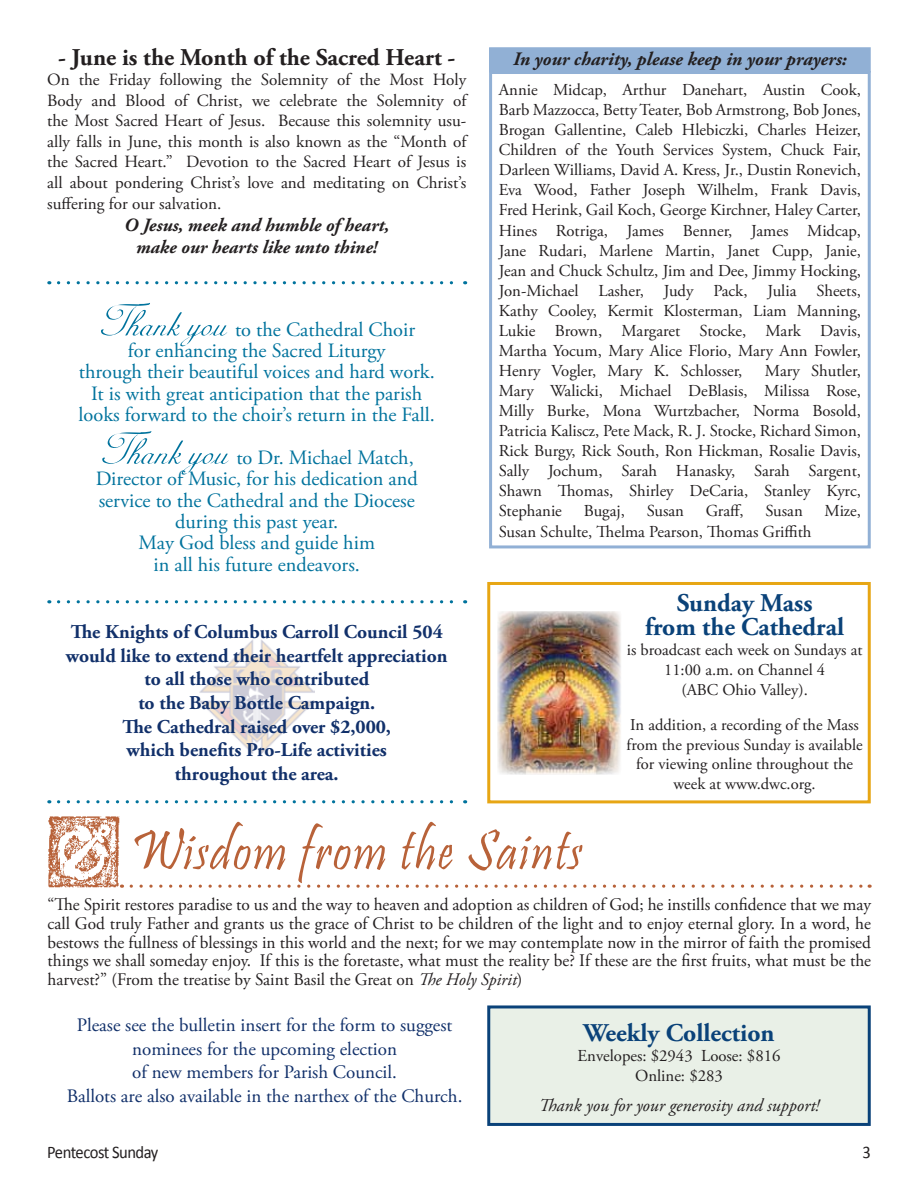
<style>
.page{position:relative;width:918px;height:1188px;background:#fff}
.page>*{position:absolute;margin:0;border:0;box-sizing:border-box;transform-origin:0 0}
.t1{font:57.45px "Pristina";letter-spacing:.04em;color:#b86239;scale:.9 1}
.t2{font:52.5px "Adine Kirnberg";color:#00739d}
.t3{font:700 25.5px/24px "Adobe Garamond Pro";color:#0a4279;text-align:center}
.t4{font:700 24px "Adobe Garamond Pro";color:#231f20}
.t5{font:20.4px "Adobe Garamond Pro";color:#00739d}
.t6{font:700 19.5px/23.7px "Adobe Garamond Pro";color:#11306a;text-align:center}
.t7{font:18.9px/23.5px "Adobe Garamond Pro";color:#11306a;text-align:center}
.t8{font:italic 700 18.9px "Adobe Garamond Pro";color:#231f20}
.t9{font:italic 700 18.6px/22.4px "Adobe Garamond Pro";color:#231f20;text-align:center}
.t10{font:italic 18px "Adobe Garamond Pro";color:#231f20}
.t11{font:17.7px/18.8px "Adobe Garamond Pro";color:#231f20;text-align:justify}
.t12{font:17.7px "Calibri";letter-spacing:-.03em;color:#231f20;scale:.93 1}
.t13{font:17.1px/20.5px "Adobe Garamond Pro";color:#231f20;text-align:justify}
.t14{font:16.65px/20.1px "Adobe Garamond Pro";color:#231f20;text-align:justify}
.t15{font:16.5px/20px "Adobe Garamond Pro";color:#231f20;text-align:center}
.s1{font-style:italic}
</style>
<div class="page">
<div style="left:489px;top:71px;width:382px;height:477px;border:3px solid #91b0d5"></div>
<div style="left:490px;top:48px;width:380px;height:24px;background:#91b0d5"></div>
<div style="left:489px;top:47px;width:382px;height:26px;border:2px solid #91b0d5"></div>
<div style="left:489px;top:1007px;width:380px;height:117px;background:#e9f0e7"></div>
<div style="left:487px;top:1005px;width:384px;height:121px;border:3px solid #0a4279"></div>
<svg style="left:59px;top:281px;width:407px;height:3px"></svg>
<div style="left:487px;top:582px;width:384px;height:221px;background:#fff;border:3px solid #e7a614"></div>
<img style="left:497px;top:611px;width:124px;height:163px">
<svg style="left:59px;top:600px;width:407px;height:3px"></svg>
<svg style="left:59px;top:800px;width:407px;height:3px"></svg>
<img style="left:199px;top:639px;width:115px;height:115px">
<img style="left:48px;top:816px;width:72px;height:72px">
<svg style="left:131px;top:885px;width:739px;height:3px"></svg>
<h3 class="t4" style="left:58px;top:43px;width:399px">- June is the Month of the Sacred Heart -</h3>
<p class="t13" style="left:47px;top:70px;width:421px">On the Friday following the Solemnity of the Most Holy Body and Blood of Christ, we celebrate the Solemnity of the Most Sacred Heart of Jesus. Because this solemnity usu&shy;ally falls in June, this month is also known as the “Month of the Sacred Heart.” Devotion to the Sacred Heart of Jesus is all about pondering Christ’s love and meditating on Christ’s suffering for our salvation.</p>
<p class="t9" style="left:124px;top:214px;width:267px">O Jesus, meek and humble of heart, make our hearts like unto thine!</p>
<h2 class="t2" style="left:98px;top:295px;width:130px">Thank you</h2>
<p class="t5" style="left:235px;top:317px;width:182px">to the Cathedral Choir</p>
<p class="t5" style="left:128px;top:338px;width:259px">for enhancing the Sacred Liturgy</p>
<p class="t5" style="left:79px;top:360px;width:357px">through their beautiful voices and hard work.</p>
<p class="t5" style="left:91px;top:381px;width:333px">It is with great anticipation that the parish</p>
<p class="t5" style="left:79px;top:402px;width:358px">looks forward to the choir’s return in the Fall.</p>
<h2 class="t2" style="left:100px;top:423px;width:130px">Thank you</h2>
<p class="t5" style="left:236px;top:445px;width:179px">to Dr. Michael Match,</p>
<p class="t5" style="left:96px;top:466px;width:324px">Director of Music, for his dedication and</p>
<p class="t5" style="left:99px;top:488px;width:318px">service to the Cathedral and the Diocese</p>
<p class="t5" style="left:175px;top:509px;width:165px">during this past year.</p>
<p class="t5" style="left:139px;top:531px;width:238px">May God bless and guide him</p>
<p class="t5" style="left:154px;top:552px;width:208px">in all his future endeavors.</p>
<p class="t6" style="left:66px;top:620px;width:383px">The Knights of Columbus Carroll Council 504 would like to extend their heartfelt appreciation to all those who contributed<br>to the Baby Bottle Campaign.<br>The Cathedral raised over $2,000,<br>which benefits Pro-Life activities<br>throughout the area.</p>
<p class="t8" style="left:513px;top:49px;width:335px">In your charity, please keep in your prayers:</p>
<p class="t14" style="left:499px;top:80px;width:364px">Annie Midcap, Arthur Danehart, Austin Cook, Barb Mazzocca, Betty Teater, Bob Armstrong, Bob Jones, Brogan Gallentine, Caleb Hlebiczki, Charles Heizer, Children of the Youth Services System, Chuck Fair, Darleen Williams, David A. Kress, Jr., Dustin Ronevich, Eva Wood, Father Joseph Wilhelm, Frank Davis, Fred Herink, Gail Koch, George Kirchner, Haley Carter, Hines Rotriga, James Benner, James Midcap, Jane Rudari, Marlene Martin, Janet Cupp, Janie, Jean and Chuck Schultz, Jim and Dee, Jimmy Hocking, Jon-Michael Lasher, Judy Pack, Julia Sheets, Kathy Cooley, Kermit Klosterman, Liam Manning, Lukie Brown, Margaret Stocke, Mark Davis, Martha Yocum, Mary Alice Florio, Mary Ann Fowler, Henry Vogler, Mary K. Schlosser,</p>
<p class="t14" style="left:499px;top:361px;width:364px;text-indent:266px">Mary Shutler, Mary Walicki, Michael DeBlasis, Milissa Rose, Milly Burke, Mona Wurtzbacher, Norma Bosold, Patricia Kaliscz, Pete Mack, R. J. Stocke, Richard Simon, Rick Burgy, Rick South, Ron Hickman, Rosalie Davis, Sally Jochum, Sarah Hanasky, Sarah Sargent, Shawn Thomas, Shirley DeCaria, Stanley Kyrc, Stephanie</p>
<p class="t14" style="left:584px;top:502px;width:43px">Bugaj,</p>
<p class="t14" style="left:647px;top:502px;width:39px">Susan</p>
<p class="t14" style="left:706px;top:502px;width:39px">Graff,</p>
<p class="t14" style="left:766px;top:502px;width:39px">Susan</p>
<p class="t14" style="left:825px;top:502px;width:38px">Mize,</p>
<p class="t14" style="left:499px;top:522px;width:314px">Susan Schulte, Thelma Pearson, Thomas Griffith</p>
<h3 class="t3" style="left:645px;top:592px;width:201px">Sunday Mass<br>from the Cathedral</h3>
<p class="t15" style="left:627px;top:640px;width:237px">is broadcast each week on Sundays at<br>11:00 a.m. on Channel 4<br>(ABC Ohio Valley).</p>
<p class="t15" style="left:627px;top:715px;width:238px">In addition, a recording of the Mass from the previous Sunday is available for viewing online throughout the week at www.dwc.org.</p>
<h1 class="t1" style="left:131px;top:819px;width:503px">Wisdom from the Saints</h1>
<p class="t11" style="left:48px;top:896px;width:825px">“The Spirit restores paradise to us and the way to heaven and adoption as children of God; he instills confidence that we may call God truly Father and grants us the grace of Christ to be children of the light and to enjoy eternal glory. In a word, he bestows the fullness of blessings in this world and the next; for we may contemplate now in the mirror of faith the promised things we shall someday enjoy. If this is the foretaste, what must the reality be? If these are the first fruits, what must be the harvest?” (From the treatise by Saint Basil the Great on <span class="s1">The Holy Spirit</span>)</p>
<p class="t7" style="left:67px;top:1014px;width:397px">Please see the bulletin insert for the form to suggest nominees for the upcoming election<br>of new members for Parish Council.<br>Ballots are also available in the narthex of the Church.</p>
<h3 class="t3" style="left:583px;top:1021px;width:193px">Weekly Collection</h3>
<p class="t14" style="left:578px;top:1046px;width:204px;text-align:center">Envelopes: $2943 Loose: $816<br>Online: $283</p>
<p class="t10" style="left:539px;top:1095px;width:282px">Thank you for your generosity and support!</p>
<p class="t12" style="left:47px;top:1141px;width:121px">Pentecost Sunday</p>
<p class="t12" style="left:862px;top:1141px;width:11px">3</p>
</div>
